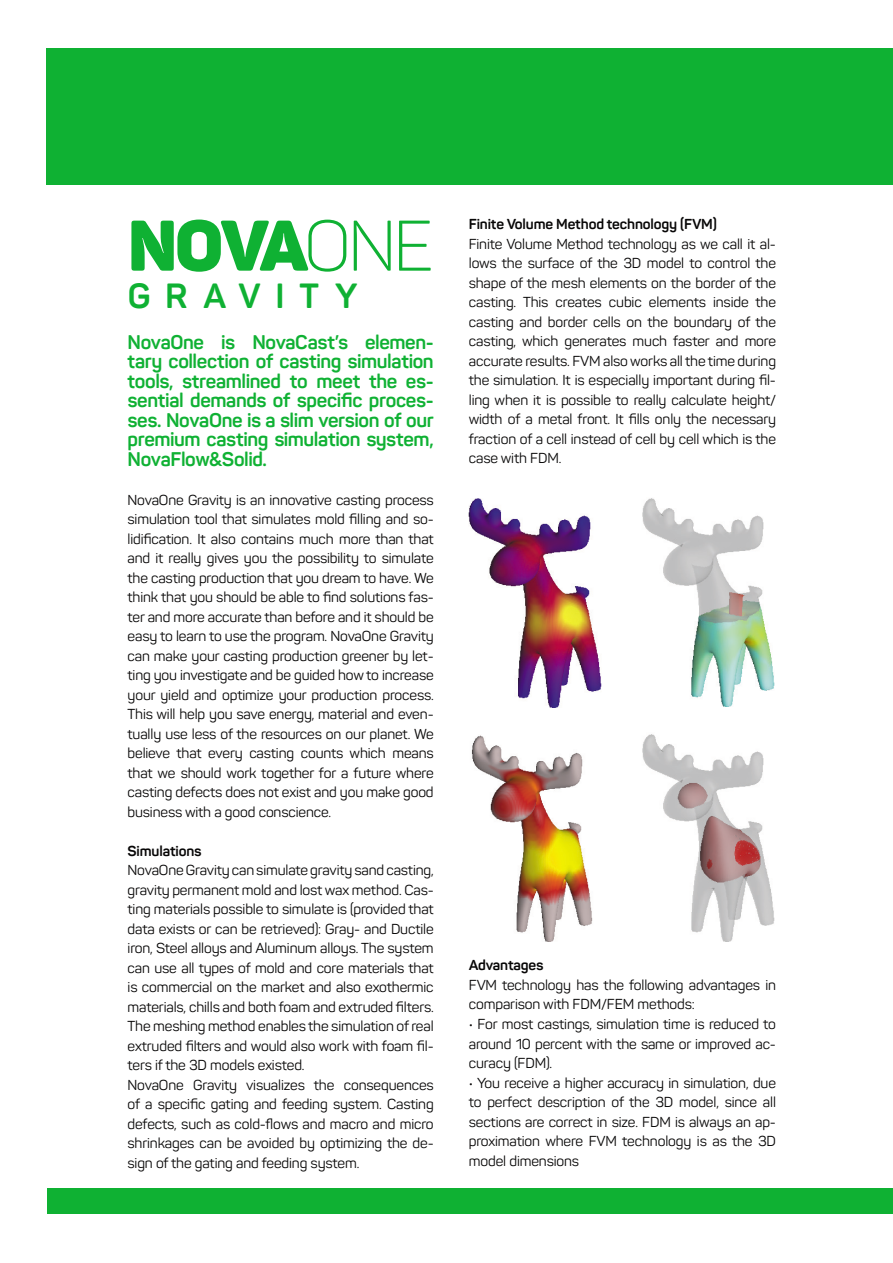
<style>
.page{position:relative;width:893px;height:1263px;background:#fff}
.page>*{position:absolute;margin:0;border:0;box-sizing:border-box;transform-origin:0 0}
.t1{font:900 70.5px "Panton";color:#0fb133}
.t2{font:700 34.5px "Panton";letter-spacing:.44em;color:#0fb133}
.t3{font:700 19.5px/19.5px "Panton";letter-spacing:-.02em;color:#0fb133;text-align:justify}
.t4{font:14.25px/19.5px "Panton";letter-spacing:-.01em;color:#070606;text-align:justify}
.t5{font:700 14.25px "Panton";letter-spacing:-.01em;color:#070606}
.s1{font-weight:300}
</style>
<div class="page">
<div style="left:47px;top:49px;width:846px;height:136px;background:#0fb133"></div>
<div style="left:47px;top:1188px;width:846px;height:26px;background:#0fb133"></div>
<img style="left:469px;top:499px;width:133px;height:209px">
<img style="left:642px;top:498px;width:132px;height:208px">
<img style="left:471px;top:735px;width:122px;height:206px">
<img style="left:642px;top:734px;width:132px;height:208px">
<p class="t1" style="left:128px;top:201px;width:307px">NOVA<span class="s1">ONE</span></p>
<p class="t2" style="left:128px;top:275px;width:231px">GRAVITY</p>
<p class="t3" style="left:128px;top:332px;width:308px">NovaOne is NovaCast’s elemen&shy;tary collection of casting simulation tools, streamlined to meet the es&shy;sential demands of specific proces&shy;ses. NovaOne is a slim version of our premium casting simulation system, NovaFlow&amp;Solid.</p>
<p class="t4" style="left:128px;top:490px;width:308px">NovaOne Gravity is an innovative casting process simulation tool that simulates mold filling and so&shy;lidification. It also contains much more than that and it really gives you the possibility to simulate the casting production that you dream to have. We think that you should be able to find solutions fas&shy;ter and more accurate than before and it should be easy to learn to use the program. NovaOne Gravity can make your casting production greener by let&shy;ting you investigate and be guided how to increase your yield and optimize your production process.<br>This will help you save energy, material and even&shy;tually use less of the resources on our planet. We believe that every casting counts which means that we should work together for a future where casting defects does not exist and you make good business with a good conscience.</p>
<p class="t5" style="left:128px;top:842px;width:75px">Simulations</p>
<p class="t4" style="left:128px;top:860px;width:308px">NovaOne Gravity can simulate gravity sand casting, gravity permanent mold and lost wax method. Cas&shy;ting materials possible to simulate is (provided that data exists or can be retrieved): Gray- and Ductile iron, Steel alloys and Aluminum alloys. The system can use all types of mold and core materials that is commercial on the market and also exothermic materials, chills and both foam and extruded filters.<br>The meshing method enables the simulation of real extruded filters and would also work with foam fil&shy;ters if the 3D models existed.</p>
<p class="t4" style="left:128px;top:1075px;width:308px">NovaOne Gravity visualizes the consequences of a specific gating and feeding system. Casting defects, such as cold-flows and macro and micro shrinkages can be avoided by optimizing the de&shy;sign of the gating and feeding system.</p>
<p class="t5" style="left:469px;top:216px;width:250px">Finite Volume Method technology (FVM)</p>
<p class="t4" style="left:469px;top:234px;width:309px">Finite Volume Method technology as we call it al&shy;lows the surface of the 3D model to control the shape of the mesh elements on the border of the casting. This creates cubic elements inside the casting and border cells on the boundary of the casting, which generates much faster and more accurate results. FVM also works all the time during the simulation. It is especially important during fil&shy;ling when it is possible to really calculate height/ width of a metal front. It fills only the necessary fraction of a cell instead of cell by cell which is the case with FDM.</p>
<p class="t5" style="left:469px;top:957px;width:76px">Advantages</p>
<p class="t4" style="left:469px;top:975px;width:309px">FVM technology has the following advantages in comparison with FDM/FEM methods:</p>
<p class="t4" style="left:469px;top:1014px;width:309px">• For most castings, simulation time is reduced to around 10 percent with the same or improved ac&shy;curacy (FDM).</p>
<p class="t4" style="left:469px;top:1073px;width:309px">• You receive a higher accuracy in simulation, due to perfect description of the 3D model, since all sections are correct in size. FDM is always an ap&shy;proximation where FVM technology is as the 3D model dimensions</p>
</div>
